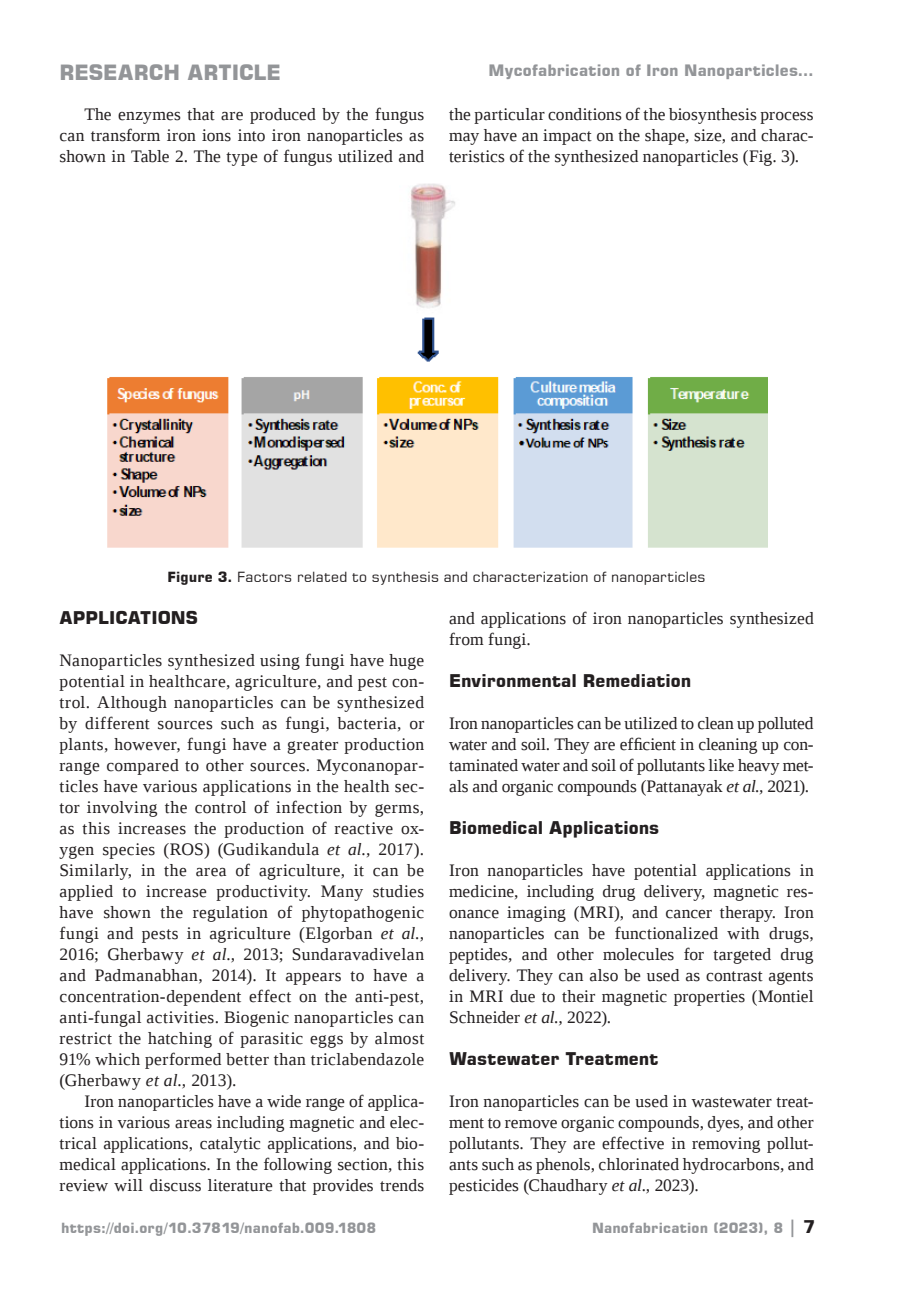
<style>
.page{position:relative;width:913px;height:1290px;background:#fff}
.page>*{position:absolute;margin:0;border:0;box-sizing:border-box;transform-origin:0 0}
.t1{font:700 21px "Square 721 BT";letter-spacing:-.005em;color:#939598}
.Párrafo_Español{font:17.5px/21px "Liberation Serif";letter-spacing:.01em;color:#231f20;text-align:justify}
.Subtítulo{font:700 17.5px "Square 721 BT";letter-spacing:.005em;color:#231f20}
.t2{font:700 15.75px "Square 721 BT";letter-spacing:.01em;color:#939598}
.Pie_de_foto{font:14px "Square 721 BT";letter-spacing:.015em;color:#231f20}
.t3{font:700 14px "Square 721 BT";letter-spacing:.01em;color:#939598}
.s1{font-weight:700}
.s2{font-style:italic}
.s3{font-size:17.5px}
.s4{font-size:17.5px;color:#231f20}
</style>
<div class="page">
<img style="left:107px;top:183px;width:660px;height:365px">
<p class="t1" style="left:60px;top:60px;width:223px">RESEARCH ARTICLE</p>
<p class="t2" style="left:488px;top:61px;width:327px">Mycofabrication of Iron Nanoparticles…</p>
<p class="Párrafo_Español" style="left:60px;top:104px;width:366px;text-indent:25px">The enzymes that are produced by the fungus can transform iron ions into iron nanoparticles as shown in Table 2. The type of fungus utilized and</p>
<p class="Párrafo_Español" style="left:449px;top:104px;width:366px">the particular conditions of the biosynthesis process may have an impact on the shape, size, and charac&shy;teristics of the synthesized nanoparticles (Fig. 3).</p>
<p class="Pie_de_foto" style="left:167px;top:568px;width:540px"><span class="s1">Figure 3.</span> Factors related to synthesis and characterization of nanoparticles</p>
<p class="Subtítulo" style="left:60px;top:607px;width:140px">APPLICATIONS</p>
<p class="Párrafo_Español" style="left:60px;top:650px;width:366px">Nanoparticles synthesized using fungi have huge potential in healthcare, agriculture, and pest con&shy;trol. Although nanoparticles can be synthesized by different sources such as fungi, bacteria, or plants, however, fungi have a greater production range compared to other sources. Myconanopar&shy;ticles have various applications in the health sec&shy;tor involving the control of infection by germs, as this increases the production of reactive ox&shy;ygen species (ROS) (Gudikandula <span class="s2">et al.,</span> 2017).<br>Similarly, in the area of agriculture, it can be applied to increase productivity. Many studies have shown the regulation of phytopathogenic fungi and pests in agriculture (Elgorban <span class="s2">et al., </span>2016; Gherbawy <span class="s2">et al.,</span> 2013; Sundaravadivelan and Padmanabhan, 2014). It appears to have a concentration-dependent effect on the anti-pest, anti-fungal activities. Biogenic nanoparticles can restrict the hatching of parasitic eggs by almost 91% which performed better than triclabendazole (Gherbawy <span class="s2">et al.,</span> 2013).</p>
<p class="Párrafo_Español" style="left:60px;top:1091px;width:366px;text-indent:25px">Iron nanoparticles have a wide range of applica&shy;tions in various areas including magnetic and elec&shy;trical applications, catalytic applications, and bio&shy;medical applications. In the following section, this review will discuss literature that provides trends</p>
<p class="Párrafo_Español" style="left:449px;top:608px;width:366px">and applications of iron nanoparticles synthesized from fungi.</p>
<p class="Subtítulo" style="left:449px;top:670px;width:244px">Environmental Remediation</p>
<p class="Párrafo_Español" style="left:449px;top:713px;width:366px">Iron nanoparticles can be utilized to clean up polluted water and soil. They are efficient in cleaning up con&shy;taminated water and soil of pollutants like heavy met&shy;als and organic compounds (Pattanayak <span class="s2">et al.,</span> 2021).</p>
<p class="Subtítulo" style="left:449px;top:817px;width:212px">Biomedical Applications</p>
<p class="Párrafo_Español" style="left:449px;top:860px;width:366px">Iron nanoparticles have potential applications in medicine, including drug delivery, magnetic res&shy;onance imaging (MRI), and cancer therapy. Iron nanoparticles can be functionalized with drugs, peptides, and other molecules for targeted drug delivery. They can also be used as contrast agents in MRI due to their magnetic properties (Montiel Schneider <span class="s2">et al.,</span> 2022).</p>
<p class="Subtítulo" style="left:449px;top:1048px;width:211px">Wastewater Treatment</p>
<p class="Párrafo_Español" style="left:449px;top:1091px;width:366px">Iron nanoparticles can be used in wastewater treat&shy;ment to remove organic compounds, dyes, and other pollutants. They are effective in removing pollut&shy;ants such as phenols, chlorinated hydrocarbons, and pesticides (Chaudhary <span class="s2">et al.,</span> 2023).</p>
<p class="t3" style="left:61px;top:1220px;width:317px">https://doi.org/10.37819/nanofab.009.1808</p>
<p class="t3" style="left:592px;top:1220px;width:225px">Nanofabrication (2023), 8 <span class="s3">|</span> <span class="s4">7</span></p>
</div>
